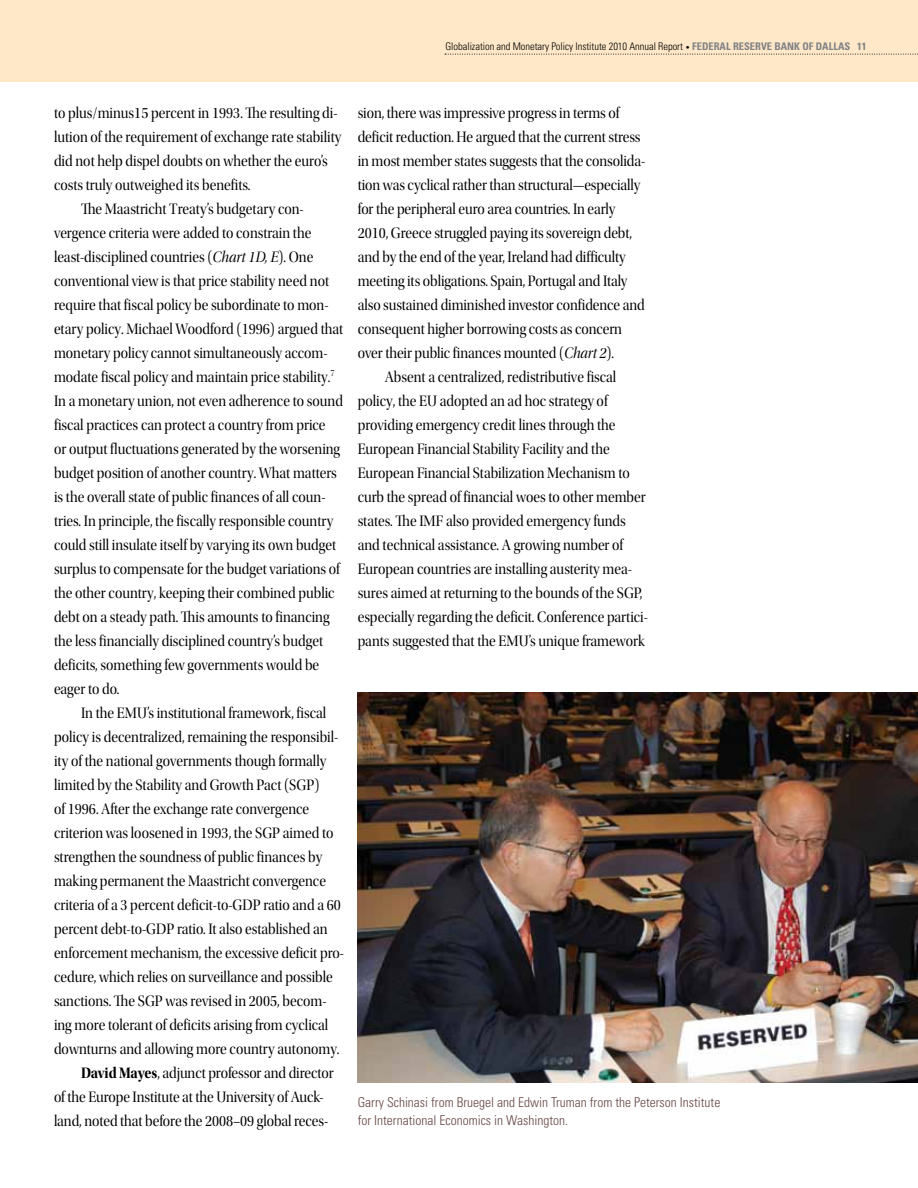
<style>
.page{position:relative;width:918px;height:1188px;background:#fff}
.page>*{position:absolute;margin:0;border:0;box-sizing:border-box;transform-origin:0 0}
.t1{font:15.75px "Utopia Std Disp";color:#000;scale:.9 1}
.t2{font:300 condensed 13.5px/18px "Univers LT Std";color:#684747}
.t3{font:300 condensed 10.5px "Univers LT Std";letter-spacing:-.005em;color:#000}
.t4{font:700 condensed 10.5px "Univers LT Std";color:#808285}
.s1{font-size:7.5px}
.s2{font-weight:700;color:#808285}
.s3{font-family:"Utopia Std Disp It"}
.s4{font-family:"Utopia Std Bold Disp"}
</style>
<div class="page">
<div style="left:0;top:0;width:918px;height:82px;background:#ffe8c8"></div>
<svg style="left:445px;top:54px;width:473px;height:1px"></svg>
<img style="left:358px;top:693px;width:560px;height:390px">
<p class="t3" style="left:446px;top:40px;width:258px">Globalization and Monetary Policy Institute 2010 Annual Report <span class="s1">•</span> <span class="s2">FEDERAL</span></p>
<p class="t4" style="left:733px;top:40px;width:7px">RESERVE</p>
<p class="t4" style="left:774px;top:40px;width:14px">BANK</p>
<p class="t4" style="left:802px;top:40px;width:20px">OF DALLAS</p>
<p class="t4" style="left:857px;top:40px;width:11px">11</p>
<p class="t1" style="left:54px;top:104px;width:317px">to plus/minus15 percent in 1993. The resulting di-</p>
<p class="t1" style="left:54px;top:128px;width:321px">lution of the requirement of exchange rate stability</p>
<p class="t1" style="left:54px;top:152px;width:306px">did not help dispel doubts on whether the euro’s</p>
<p class="t1" style="left:54px;top:176px;width:220px">costs truly outweighed its benefits.</p>
<p class="t1" style="left:81px;top:200px;width:249px">The Maastricht Treaty’s budgetary con-</p>
<p class="t1" style="left:54px;top:224px;width:288px">vergence criteria were added to constrain the</p>
<p class="t1" style="left:54px;top:248px;width:290px">least-disciplined countries (<span class="s3">Chart 1D, E</span>). One</p>
<p class="t1" style="left:54px;top:272px;width:307px">conventional view is that price stability need not</p>
<p class="t1" style="left:54px;top:296px;width:307px">require that fiscal policy be subordinate to mon-</p>
<p class="t1" style="left:54px;top:320px;width:323px">etary policy. Michael Woodford (1996) argued that</p>
<p class="t1" style="left:54px;top:344px;width:306px">monetary policy cannot simultaneously accom-</p>
<p class="t1" style="left:54px;top:368px;width:313px">modate fiscal policy and maintain price stability.<sup>7</sup></p>
<p class="t1" style="left:54px;top:392px;width:323px">In a monetary union, not even adherence to sound</p>
<p class="t1" style="left:54px;top:416px;width:303px">fiscal practices can protect a country from price</p>
<p class="t1" style="left:54px;top:440px;width:320px">or output fluctuations generated by the worsening</p>
<p class="t1" style="left:54px;top:464px;width:316px">budget position of another country. What matters</p>
<p class="t1" style="left:54px;top:488px;width:303px">is the overall state of public finances of all coun-</p>
<p class="t1" style="left:54px;top:512px;width:312px">tries. In principle, the fiscally responsible country</p>
<p class="t1" style="left:54px;top:536px;width:315px">could still insulate itself by varying its own budget</p>
<p class="t1" style="left:54px;top:560px;width:319px">surplus to compensate for the budget variations of</p>
<p class="t1" style="left:54px;top:584px;width:313px">the other country, keeping their combined public</p>
<p class="t1" style="left:54px;top:608px;width:308px">debt on a steady path. This amounts to financing</p>
<p class="t1" style="left:54px;top:632px;width:301px">the less financially disciplined country’s budget</p>
<p class="t1" style="left:54px;top:656px;width:296px">deficits, something few governments would be</p>
<p class="t1" style="left:54px;top:680px;width:74px">eager to do.</p>
<p class="t1" style="left:81px;top:704px;width:274px">In the EMU’s institutional framework, fiscal</p>
<p class="t1" style="left:54px;top:728px;width:318px">policy is decentralized, remaining the responsibil-</p>
<p class="t1" style="left:54px;top:752px;width:304px">ity of the national governments though formally</p>
<p class="t1" style="left:54px;top:776px;width:297px">limited by the Stability and Growth Pact (SGP)</p>
<p class="t1" style="left:54px;top:800px;width:285px">of 1996. After the exchange rate convergence</p>
<p class="t1" style="left:54px;top:824px;width:312px">criterion was loosened in 1993, the SGP aimed to</p>
<p class="t1" style="left:54px;top:848px;width:300px">strengthen the soundness of public finances by</p>
<p class="t1" style="left:54px;top:872px;width:304px">making permanent the Maastricht convergence</p>
<p class="t1" style="left:54px;top:896px;width:320px">criteria of a 3 percent deficit-to-GDP ratio and a 60</p>
<p class="t1" style="left:54px;top:920px;width:306px">percent debt-to-GDP ratio. It also established an</p>
<p class="t1" style="left:54px;top:944px;width:324px">enforcement mechanism, the excessive deficit pro-</p>
<p class="t1" style="left:54px;top:968px;width:311px">cedure, which relies on surveillance and possible</p>
<p class="t1" style="left:54px;top:992px;width:304px">sanctions. The SGP was revised in 2005, becom-</p>
<p class="t1" style="left:54px;top:1016px;width:306px">ing more tolerant of deficits arising from cyclical</p>
<p class="t1" style="left:54px;top:1040px;width:319px">downturns and allowing more country autonomy.</p>
<p class="t1" style="left:81px;top:1064px;width:282px"><span class="s4">David Mayes</span>, adjunct professor and director</p>
<p class="t1" style="left:54px;top:1088px;width:301px">of the Europe Institute at the University of Auck-</p>
<p class="t1" style="left:54px;top:1112px;width:306px">land, noted that before the 2008–09 global reces-</p>
<p class="t1" style="left:358px;top:104px;width:292px">sion, there was impressive progress in terms of</p>
<p class="t1" style="left:358px;top:128px;width:316px">deficit reduction. He argued that the current stress</p>
<p class="t1" style="left:358px;top:152px;width:321px">in most member states suggests that the consolida-</p>
<p class="t1" style="left:358px;top:176px;width:316px">tion was cyclical rather than structural—especially</p>
<p class="t1" style="left:358px;top:200px;width:288px">for the peripheral euro area countries. In early</p>
<p class="t1" style="left:358px;top:224px;width:306px">2010, Greece struggled paying its sovereign debt,</p>
<p class="t1" style="left:358px;top:248px;width:299px">and by the end of the year, Ireland had difficulty</p>
<p class="t1" style="left:358px;top:272px;width:301px">meeting its obligations. Spain, Portugal and Italy</p>
<p class="t1" style="left:358px;top:296px;width:320px">also sustained diminished investor confidence and</p>
<p class="t1" style="left:358px;top:320px;width:295px">consequent higher borrowing costs as concern</p>
<p class="t1" style="left:358px;top:344px;width:286px">over their public finances mounted (<span class="s3">Chart 2</span>).</p>
<p class="t1" style="left:385px;top:368px;width:259px">Absent a centralized, redistributive fiscal</p>
<p class="t1" style="left:358px;top:392px;width:279px">policy, the EU adopted an ad hoc strategy of</p>
<p class="t1" style="left:358px;top:416px;width:288px">providing emergency credit lines through the</p>
<p class="t1" style="left:358px;top:440px;width:281px">European Financial Stability Facility and the</p>
<p class="t1" style="left:358px;top:464px;width:304px">European Financial Stabilization Mechanism to</p>
<p class="t1" style="left:358px;top:488px;width:321px">curb the spread of financial woes to other member</p>
<p class="t1" style="left:358px;top:512px;width:300px">states. The IMF also provided emergency funds</p>
<p class="t1" style="left:358px;top:536px;width:297px">and technical assistance. A growing number of</p>
<p class="t1" style="left:358px;top:560px;width:306px">European countries are installing austerity mea-</p>
<p class="t1" style="left:358px;top:584px;width:318px">sures aimed at returning to the bounds of the SGP,</p>
<p class="t1" style="left:358px;top:608px;width:324px">especially regarding the deficit. Conference partici-</p>
<p class="t1" style="left:358px;top:632px;width:320px">pants suggested that the EMU’s unique framework</p>
<p class="t2" style="left:358px;top:1094px;width:364px">Garry Schinasi from Bruegel and Edwin Truman from the Peterson Institute for International Economics in Washington.</p>
</div>
